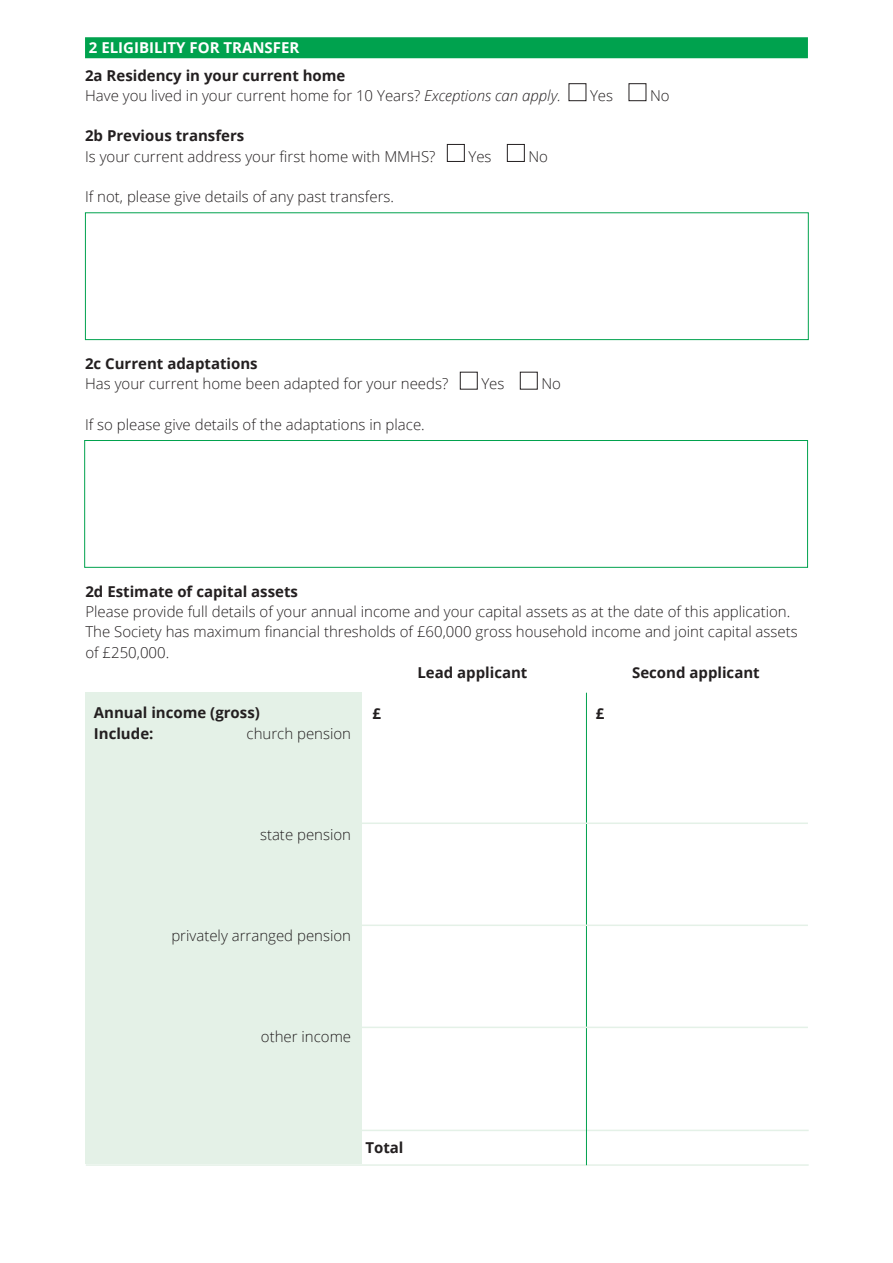
<style>
.page{position:relative;width:893px;height:1263px;background:#fff}
.page>*{position:absolute;margin:0;border:0;box-sizing:border-box;transform-origin:0 0}
.t1{font:300 15px/20.2px "Open Sans";color:#231f20}
.t2{font:700 15px/20.2px "Open Sans";color:#231f20}
.t3{font:700 15px "Open Sans";color:#fff}
.s1{font-weight:700}
.s2{font-style:italic}
</style>
<div class="page">
<div style="left:85px;top:37px;width:723px;height:21px;background:#00a24e"></div>
<div style="left:569px;top:83px;width:17px;height:18px;border:1px solid #231f20"></div>
<div style="left:629px;top:83px;width:17px;height:18px;border:1px solid #231f20"></div>
<div style="left:447px;top:144px;width:17px;height:18px;border:1px solid #231f20"></div>
<div style="left:507px;top:144px;width:17px;height:18px;border:1px solid #231f20"></div>
<div style="left:85px;top:212px;width:724px;height:128px;border:1px solid #00a24e"></div>
<div style="left:84px;top:440px;width:724px;height:128px;border:1px solid #00a24e"></div>
<div style="left:85px;top:693px;width:277px;height:471px;background:#e4f1e7"></div>
<hr style="left:86px;top:1130px;width:723px;height:1px;background:#e4f1e7">
<hr style="left:86px;top:1164px;width:723px;height:2px;background:#e4f1e7">
<hr style="left:586px;top:693px;width:1px;height:472px;background:#00a24e">
<hr style="left:85px;top:822px;width:723px;height:2px;background:#e4f1e7">
<hr style="left:85px;top:924px;width:723px;height:2px;background:#e4f1e7">
<hr style="left:85px;top:1026px;width:723px;height:2px;background:#e4f1e7">
<p class="t3" style="left:89px;top:37px;width:212px">2 ELIGIBILITY FOR TRANSFER</p>
<p class="t1" style="left:85px;top:65px;width:477px"><span class="s1">2a Residency in your current home<br></span>Have you lived in your current home for 10 Years? <span class="s2">Exceptions can apply.</span></p>
<p class="t2" style="left:85px;top:125px;width:161px">2b Previous transfers</p>
<p class="t1" style="left:85px;top:146px;width:352px">Is your current address your first home with MMHS?</p>
<p class="t1" style="left:468px;top:146px;width:25px">Yes</p>
<p class="t1" style="left:528px;top:146px;width:21px">No</p>
<p class="t1" style="left:85px;top:186px;width:310px">If not, please give details of any past transfers.</p>
<p class="t1" style="left:590px;top:85px;width:25px">Yes</p>
<p class="t1" style="left:650px;top:85px;width:21px">No</p>
<p class="t2" style="left:85px;top:353px;width:174px">2c Current adaptations</p>
<p class="t1" style="left:85px;top:373px;width:365px">Has your current home been adapted for your needs?</p>
<p class="t1" style="left:481px;top:373px;width:25px">Yes</p>
<p class="t1" style="left:541px;top:373px;width:21px">No</p>
<p class="t1" style="left:85px;top:414px;width:341px">If so please give details of the adaptations in place.</p>
<p class="t2" style="left:85px;top:581px;width:214px">2d Estimate of capital assets</p>
<p class="t1" style="left:85px;top:601px;width:714px">Please provide full details of your annual income and your capital assets as at the date of this application.<br>The Society has maximum financial thresholds of £60,000 gross household income and joint capital assets of £250,000.</p>
<p class="t2" style="left:417px;top:662px;width:112px">Lead applicant</p>
<p class="t2" style="left:632px;top:662px;width:129px">Second applicant</p>
<p class="t2" style="left:94px;top:702px;width:168px">Annual income (gross)<br>Include:</p>
<p class="t2" style="left:372px;top:703px;width:10px">£</p>
<p class="t2" style="left:596px;top:703px;width:10px">£</p>
<p class="t1" style="left:247px;top:723px;width:106px">church pension</p>
<p class="t1" style="left:260px;top:824px;width:93px">state pension</p>
<p class="t1" style="left:171px;top:925px;width:181px">privately arranged pension</p>
<p class="t1" style="left:261px;top:1026px;width:92px">other income</p>
<p class="t2" style="left:365px;top:1137px;width:40px">Total</p>
</div>
